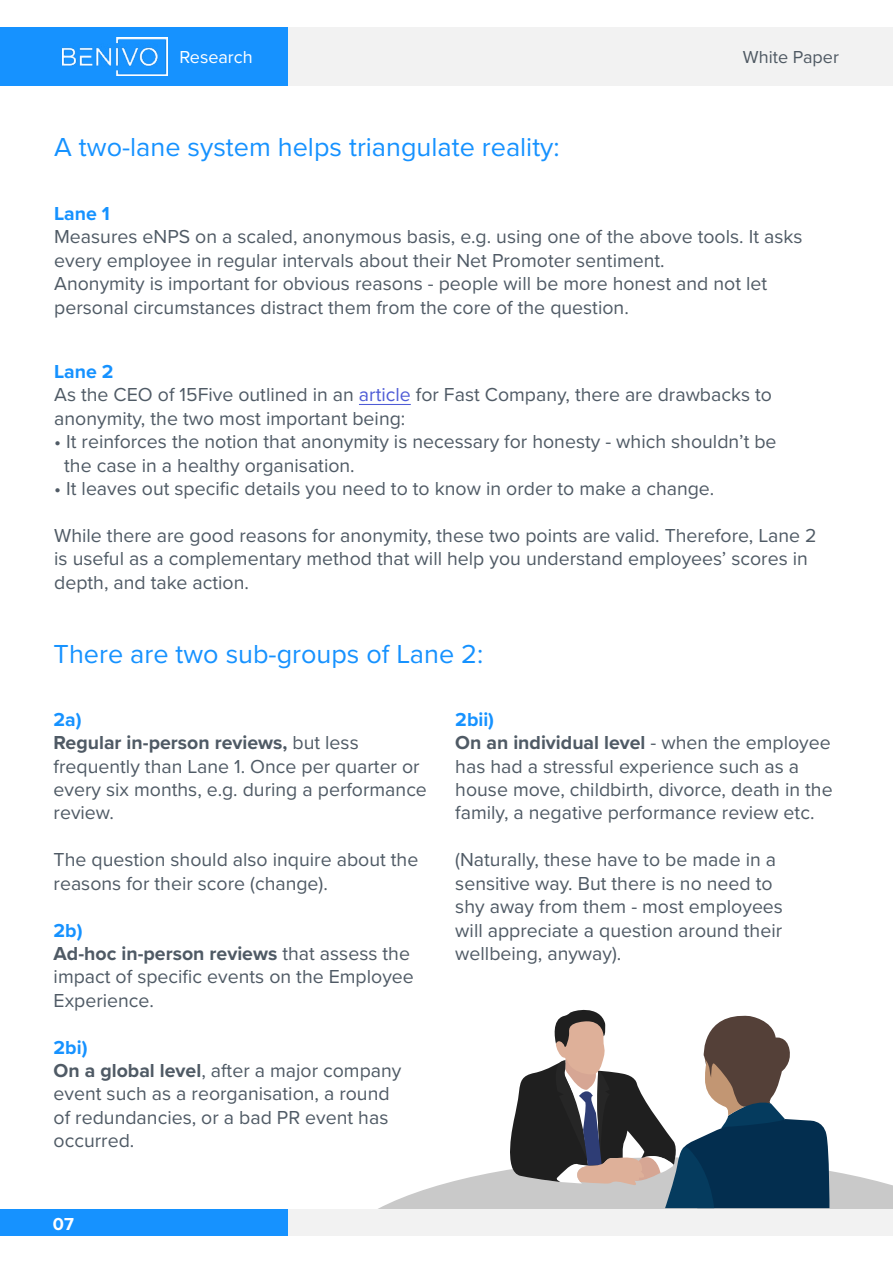
<style>
.page{position:relative;width:893px;height:1263px;background:#fff}
.page>*{position:absolute;margin:0;border:0;box-sizing:border-box;transform-origin:0 0}
.t1{font:27px "Proxima Nova";color:#1692ff}
.t2{font:19.5px/23.4px "Proxima Nova";color:#4f5a65}
.t3{font:700 19.5px "Proxima Nova";color:#1692ff}
.t4{font:18px "Proxima Nova";color:#4f5963}
.t5{font:18px "Proxima Nova";color:#fff}
.t6{font:700 18px "Proxima Nova";color:#fff}
.s1{font-weight:700;color:#1692ff}
.s2{color:#4f5cd6}
.s3{font-weight:700}
</style>
<div class="page">
<div style="left:53px;top:27px;width:840px;height:59px;background:#f2f2f2"></div>
<div style="left:53px;top:1209px;width:840px;height:27px;background:#f2f2f2"></div>
<div style="left:0;top:27px;width:287px;height:59px;background:#1692ff"></div>
<div style="left:0;top:1209px;width:287px;height:27px;background:#1692ff"></div>
<img style="left:62px;top:37px;width:105px;height:38px">
<hr style="left:359px;top:404px;width:52px;height:1px;background:#4f5cd6">
<svg style="left:378px;top:1009px;width:515px;height:200px"></svg>
<p class="t5" style="left:179px;top:44px;width:75px">Research</p>
<p class="t4" style="left:743px;top:44px;width:98px">White Paper</p>
<h1 class="t1" style="left:54px;top:127px;width:507px">A two-lane system helps triangulate reality:</h1>
<p class="t3" style="left:54px;top:199px;width:57px">Lane 1</p>
<p class="t2" style="left:54px;top:224px;width:750px">Measures eNPS on a scaled, anonymous basis, e.g. using one of the above tools. It asks every employee in regular intervals about their Net Promoter sentiment.<br>Anonymity is important for obvious reasons - people will be more honest and not let personal circumstances distract them from the core of the question.</p>
<p class="t2" style="left:54px;top:359px;width:719px"><span class="s1">Lane 2<br></span>As the CEO of 15Five outlined in an <span class="s2">article</span> for Fast Company, there are drawbacks to anonymity, the two most important being:</p>
<p class="t2" style="left:64px;top:429px;width:714px;text-indent:-10px">• It reinforces the notion that anonymity is necessary for honesty - which shouldn’t be the case in a healthy organisation.</p>
<p class="t2" style="left:54px;top:476px;width:662px">• It leaves out specific details you need to to know in order to make a change.</p>
<p class="t2" style="left:54px;top:523px;width:764px">While there are good reasons for anonymity, these two points are valid. Therefore, Lane 2 is useful as a complementary method that will help you understand employees’ scores in depth, and take action.</p>
<h1 class="t1" style="left:54px;top:634px;width:431px">There are two sub-groups of Lane 2:</h1>
<p class="t2" style="left:54px;top:707px;width:375px"><span class="s1">2a)<br></span><span class="s3">Regular in-person reviews,</span> but less frequently than Lane 1. Once per quarter or every six months, e.g. during a performance review.</p>
<p class="t2" style="left:54px;top:847px;width:366px">The question should also inquire about the reasons for their score (change).</p>
<p class="t2" style="left:54px;top:917px;width:362px"><span class="s1">2b)<br></span><span class="s3">Ad-hoc in-person reviews</span> that assess the impact of specific events on the Employee<br>Experience.</p>
<p class="t2" style="left:54px;top:1034px;width:349px"><span class="s1">2bi)<br></span><span class="s3">On a global level</span>, after a major company event such as a reorganisation, a round of redundancies, or a bad PR event has occurred.</p>
<p class="t6" style="left:53px;top:1210px;width:22px">07</p>
<p class="t2" style="left:455px;top:707px;width:379px"><span class="s1">2bii)<br></span><span class="s3">On an individual level</span> - when the employee has had a stressful experience such as a house move, childbirth, divorce, death in the family, a negative performance review etc.</p>
<p class="t2" style="left:455px;top:847px;width:329px">(Naturally, these have to be made in a sensitive way. But there is no need to shy away from them - most employees will appreciate a question around their wellbeing, anyway).</p>
</div>
